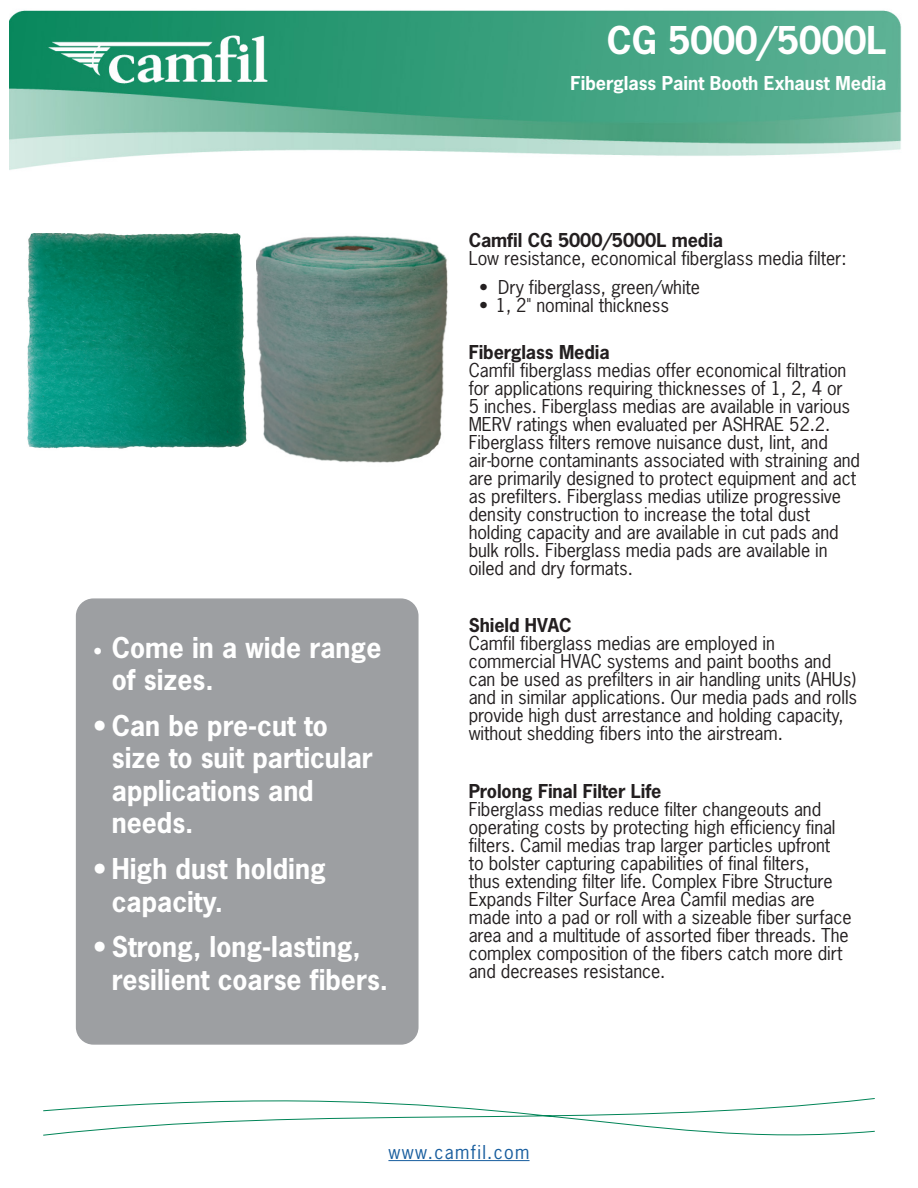
<style>
.page{position:relative;width:918px;height:1188px;background:#fff}
.page>*{position:absolute;margin:0;border:0;box-sizing:border-box;transform-origin:0 0}
.t1{font:700 36px "News Gothic Std";color:#fff}
.t2{font:700 27px/32.4px "News Gothic Std";color:#fff}
.Data_Sheet_Para_1{font:18px/18px "News Gothic Std";letter-spacing:-.005em;color:#231f20}
.t3{font:700 18px "News Gothic Std";color:#fff}
.t4{font:18px "News Gothic Std";letter-spacing:.075em;color:#175d9e}
.s1{font-size:18px}
.s2{font-weight:700}
</style>
<div class="page">
<hr style="left:388px;top:1160px;width:142px;height:1px;background:#175d9e">
<div style="left:77px;top:599px;width:341px;height:445px;background:#9d9fa2;border-radius:17px"></div>
<div style="left:76px;top:598px;width:343px;height:447px;border:2px solid #9d9fa2;border-radius:17px"></div>
<svg style="left:43px;top:1098px;width:832px;height:38px"></svg>
<img style="left:10px;top:10px;width:892px;height:160px">
<img style="left:256px;top:235px;width:192px;height:228px">
<img style="left:27px;top:233px;width:220px;height:216px">
<p class="t2" style="left:112px;top:631px;width:271px;text-indent:-18px"><span class="s1">•</span> Come in a wide range of sizes.</p>
<p class="t2" style="left:112px;top:709px;width:263px;text-indent:-18px">• Can be pre-cut to size to suit particular applications and needs.</p>
<p class="t2" style="left:112px;top:852px;width:216px;text-indent:-18px">• High dust holding capacity.</p>
<p class="t2" style="left:112px;top:931px;width:278px;text-indent:-18px">• Strong, long-lasting, resilient coarse fibers.</p>
<p class="t1" style="left:607px;top:17px;width:281px">CG 5000/5000L</p>
<p class="t3" style="left:571px;top:72px;width:317px">Fiberglass Paint Booth Exhaust Media</p>
<p class="Data_Sheet_Para_1" style="left:469px;top:231px;width:379px"><span class="s2">Camfil CG 5000/5000L media<br></span>Low resistance, economical fiberglass media filter:</p>
<p class="Data_Sheet_Para_1" style="left:479px;top:278px;width:222px">• Dry fiberglass, green/white</p>
<p class="Data_Sheet_Para_1" style="left:479px;top:296px;width:191px">• 1, 2" nominal thickness</p>
<p class="Data_Sheet_Para_1" style="left:469px;top:343px;width:393px"><span class="s2">Fiberglass Media<br></span>Camfil fiberglass medias offer economical filtration for applications requiring thicknesses of 1, 2, 4 or<br>5 inches. Fiberglass medias are available in various MERV ratings when evaluated per ASHRAE 52.2.<br>Fiberglass filters remove nuisance dust, lint, and air-borne contaminants associated with straining and are primarily designed to protect equipment and act as prefilters. Fiberglass medias utilize progressive density construction to increase the total dust holding capacity and are available in cut pads and bulk rolls. Fiberglass media pads are available in oiled and dry formats.</p>
<p class="Data_Sheet_Para_1" style="left:469px;top:616px;width:390px"><span class="s2">Shield HVAC<br></span>Camfil fiberglass medias are employed in commercial HVAC systems and paint booths and can be used as prefilters in air handling units (AHUs) and in similar applications. Our media pads and rolls provide high dust arrestance and holding capacity, without shedding fibers into the airstream.</p>
<p class="Data_Sheet_Para_1" style="left:469px;top:782px;width:384px"><span class="s2">Prolong Final Filter Life<br></span>Fiberglass medias reduce filter changeouts and operating costs by protecting high efficiency final filters. Camil medias trap larger particles upfront<br>to bolster capturing capabilities of final filters,<br>thus extending filter life. Complex Fibre Structure Expands Filter Surface Area Camfil medias are made into a pad or roll with a sizeable fiber surface area and a multitude of assorted fiber threads. The complex composition of the fibers catch more dirt and decreases resistance.</p>
<p class="t4" style="left:388px;top:1140px;width:143px">www.camfil.com</p>
</div>
